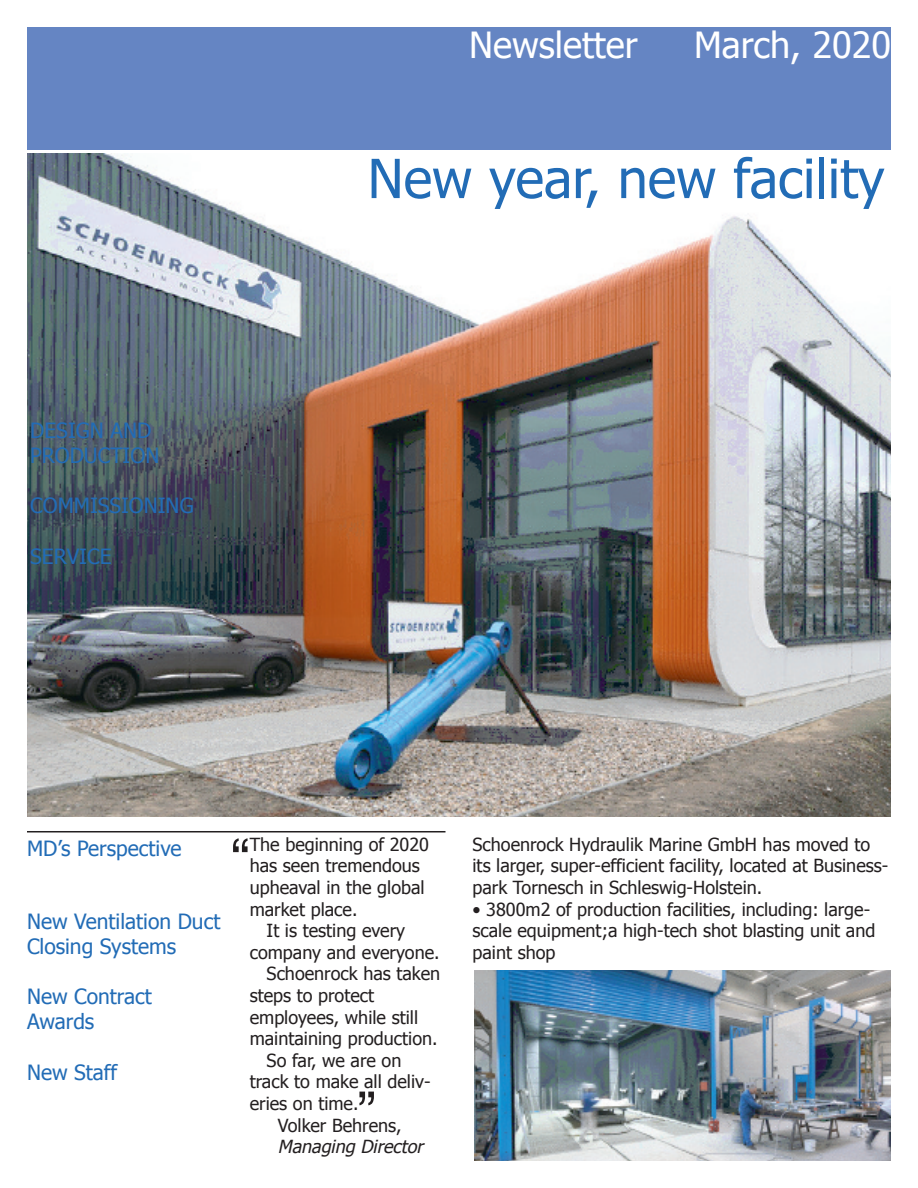
<style>
.page{position:relative;width:918px;height:1188px;background:#fff}
.page>*{position:absolute;margin:0;border:0;box-sizing:border-box;transform-origin:0 0}
.t1{font:54px "Tahoma";color:#226cb6}
.t2{font:54px "Helvetica";color:#231f20}
.t3{font:36px "Tahoma";color:#fff}
.t4{font:21px/25.2px "Tahoma";color:#226cb6}
.t5{font:18px/21.6px "Tahoma";color:#231f20}
.t6{font:italic 18px "Tahoma";color:#231f20}
</style>
<div class="page">
<img style="left:27px;top:153px;width:864px;height:664px">
<div style="left:27px;top:27px;width:864px;height:123px;background:#6585c3"></div>
<hr style="left:27px;top:831px;width:419px;height:1px;background:#231f20">
<img style="left:474px;top:970px;width:417px;height:191px">
<p class="t4" style="left:30px;top:417px;width:131px">DESIGN AND<br>PRODUCTION</p>
<p class="t4" style="left:30px;top:492px;width:165px">COMMISSIONING</p>
<p class="t4" style="left:30px;top:543px;width:83px">SERVICE</p>
<h2 class="t3" style="left:469px;top:22px;width:170px">Newsletter</h2>
<h2 class="t3" style="left:694px;top:22px;width:198px">March, 2020</h2>
<h1 class="t1" style="left:368px;top:144px;width:519px">New year, new facility</h1>
<p class="t4" style="left:27px;top:835px;width:156px">MD’s Perspective</p>
<p class="t4" style="left:27px;top:908px;width:195px">New Ventilation Duct<br>Closing Systems</p>
<p class="t4" style="left:27px;top:983px;width:126px">New Contract<br>Awards</p>
<p class="t4" style="left:27px;top:1059px;width:92px">New Staff</p>
<p class="t5" style="left:250px;top:833px;width:181px">The beginning of 2020 has seen tremendous upheaval in the global market place.</p>
<p class="t5" style="left:267px;top:919px;width:140px">It is testing every</p>
<p class="t5" style="left:250px;top:941px;width:191px">company and everyone.</p>
<p class="t5" style="left:267px;top:962px;width:175px">Schoenrock has taken</p>
<p class="t5" style="left:250px;top:984px;width:126px">steps to protect</p>
<p class="t5" style="left:250px;top:1006px;width:170px">employees, while still</p>
<p class="t5" style="left:250px;top:1027px;width:189px">maintaining production.</p>
<p class="t5" style="left:267px;top:1049px;width:136px">So far, we are on</p>
<p class="t5" style="left:250px;top:1070px;width:182px">track to make all deliv-</p>
<p class="t5" style="left:250px;top:1092px;width:110px">eries on time.</p>
<p class="t5" style="left:278px;top:1114px;width:125px">Volker Behrens,</p>
<p class="t6" style="left:278px;top:1135px;width:151px">Managing Director</p>
<h1 class="t2" style="left:231px;top:836px;width:19px">“</h1>
<h1 class="t2" style="left:357px;top:1089px;width:19px">”</h1>
<p class="t5" style="left:472px;top:833px;width:417px">Schoenrock Hydraulik Marine GmbH has moved to its larger, super-efficient facility, located at Business&shy;park Tornesch in Schleswig-Holstein.</p>
<p class="t5" style="left:473px;top:898px;width:404px">• 3800m2 of production facilities, including: large&shy;scale equipment;a high-tech shot blasting unit and paint shop</p>
</div>
